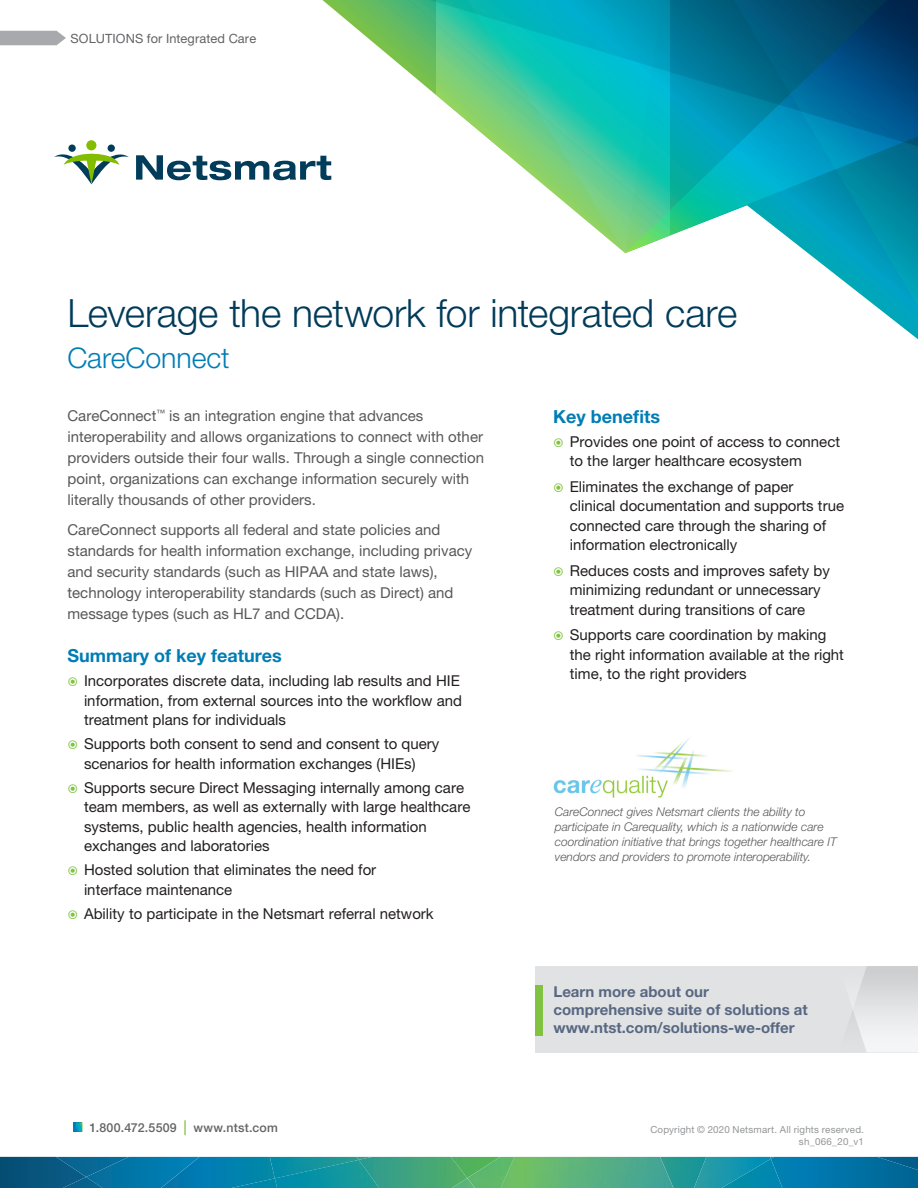
<style>
.page{position:relative;width:918px;height:1188px;background:#fff}
.page>*{position:absolute;margin:0;border:0;box-sizing:border-box;transform-origin:0 0}
.t1{font:300 39px "Helvetica Neue LT Pro";letter-spacing:-.01em;color:#023b5a}
.t2{font:300 28.5px "Helvetica Neue LT Pro";letter-spacing:-.005em;color:#007db5}
.t3{font:700 18px "Helvetica Neue LT Pro";color:#007db5}
.t4{font:15px/19.5px "Helvetica Neue LT Pro";color:#231f20}
.t5{font:15px/21px "Helvetica Neue LT Pro";color:#57585a}
.t6{font:700 15px/18px "Helvetica Neue LT Pro";color:#586882}
.t7{font:12.75px "Helvetica Neue LT Pro";letter-spacing:.01em;color:#636366}
.t8{font:500 12.3px "Helvetica Neue LT Pro";letter-spacing:.02em;color:#636366}
.t9{font:italic 300 12px/15px "Helvetica Neue LT Pro";color:#57585a}
.t10{font:9.75px "Helvetica Neue LT Pro";letter-spacing:.02em;color:#939598}
.s1{font-size:14.85px;color:#81c340}
</style>
<div class="page">
<svg style="left:505px;top:153px;width:120px;height:100px"></svg>
<svg style="left:808px;top:253px;width:110px;height:87px"></svg>
<svg style="left:625px;top:153px;width:293px;height:100px;background:#2fb3b9"></svg>
<svg style="left:322px;top:0;width:596px;height:153px"></svg>
<svg style="left:791px;top:1157px;width:127px;height:31px;background:#0073a8"></svg>
<img style="left:877px;top:1157px;width:41px;height:23px">
<img style="left:0;top:1157px;width:135px;height:31px">
<img style="left:56px;top:1157px;width:73px;height:20px">
<img style="left:682px;top:1157px;width:109px;height:31px">
<img style="left:686px;top:1157px;width:85px;height:31px">
<img style="left:135px;top:1157px;width:283px;height:31px">
<img style="left:275px;top:1160px;width:120px;height:28px">
<img style="left:418px;top:1157px;width:264px;height:31px">
<img style="left:451px;top:1157px;width:49px;height:21px">
<div style="left:535px;top:966px;width:383px;height:87px;background:#e1e2e4"></div>
<svg style="left:851px;top:966px;width:67px;height:86px"></svg>
<div style="left:535px;top:985px;width:8px;height:50px;background:#81c340"></div>
<svg style="left:136px;top:155px;width:195px;height:25px"></svg>
<div style="left:68px;top:144px;width:8px;height:8px;background:#013d5b;border-radius:50%"></div>
<div style="left:108px;top:144px;width:7px;height:8px;background:#013d5b;border-radius:50%"></div>
<svg style="left:54px;top:149px;width:75px;height:35px"></svg>
<div style="left:86px;top:140px;width:10px;height:10px;background:#84bd00;border-radius:50%"></div>
<svg style="left:0;top:31px;width:66px;height:14px"></svg>
<svg style="left:74px;top:1122px;width:8px;height:10px"></svg>
<img style="left:553px;top:737px;width:179px;height:61px">
<p class="t7" style="left:70px;top:30px;width:187px">SOLUTIONS for Integrated Care</p>
<h1 class="t1" style="left:68px;top:289px;width:671px">Leverage the network for integrated care</h1>
<h2 class="t2" style="left:68px;top:340px;width:164px">CareConnect</h2>
<p class="t5" style="left:68px;top:405px;width:418px">CareConnect<sup>™</sup> is an integration engine that advances interoperability and allows organizations to connect with other providers outside their four walls. Through a single connection point, organizations can exchange information securely with literally thousands of other providers.</p>
<p class="t5" style="left:68px;top:519px;width:406px">CareConnect supports all federal and state policies and standards for health information exchange, including privacy and security standards (such as HIPAA and state laws), technology interoperability standards (such as Direct) and message types (such as HL7 and CCDA).</p>
<p class="t3" style="left:68px;top:645px;width:216px">Summary of key features</p>
<p class="t4" style="left:84px;top:671px;width:380px">Incorporates discrete data, including lab results and HIE information, from external sources into the workflow and treatment plans for individuals</p>
<p class="t4" style="left:84px;top:734px;width:357px">Supports both consent to send and consent to query scenarios for health information exchanges (HIEs)</p>
<p class="t4" style="left:84px;top:777px;width:388px">Supports secure Direct Messaging internally among care team members, as well as externally with large healthcare systems, public health agencies, health information exchanges and laboratories</p>
<p class="t4" style="left:84px;top:860px;width:294px">Hosted solution that eliminates the need for interface maintenance</p>
<p class="t4" style="left:84px;top:903px;width:351px">Ability to participate in the Netsmart referral network</p>
<p class="t3" style="left:553px;top:405px;width:109px">Key benefits</p>
<p class="t4" style="left:570px;top:432px;width:272px">Provides one point of access to connect to the larger healthcare ecosystem</p>
<p class="t4" style="left:570px;top:477px;width:276px">Eliminates the exchange of paper<br>clinical documentation and supports true connected care through the sharing of information electronically</p>
<p class="t4" style="left:570px;top:561px;width:262px">Reduces costs and improves safety by minimizing redundant or unnecessary treatment during transitions of care</p>
<p class="t4" style="left:570px;top:625px;width:276px">Supports care coordination by making the right information available at the right time, to the right providers</p>
<p class="t9" style="left:555px;top:804px;width:284px">CareConnect gives Netsmart clients the ability to participate in Carequality, which is a nationwide care coordination initiative that brings together healthcare IT vendors and providers to promote interoperability.</p>
<p class="t6" style="left:553px;top:982px;width:256px">Learn more about our comprehensive suite of solutions at www.ntst.com/solutions-we-offer</p>
<p class="t8" style="left:89px;top:1120px;width:190px">1.800.472.5509 <span class="s1">|</span> www.ntst.com</p>
<p class="t10" style="left:650px;top:1124px;width:215px">Copyright © 2020 Netsmart. All rights reserved.</p>
<p class="t10" style="left:799px;top:1136px;width:67px">sh_066_20_v1</p>
</div>
